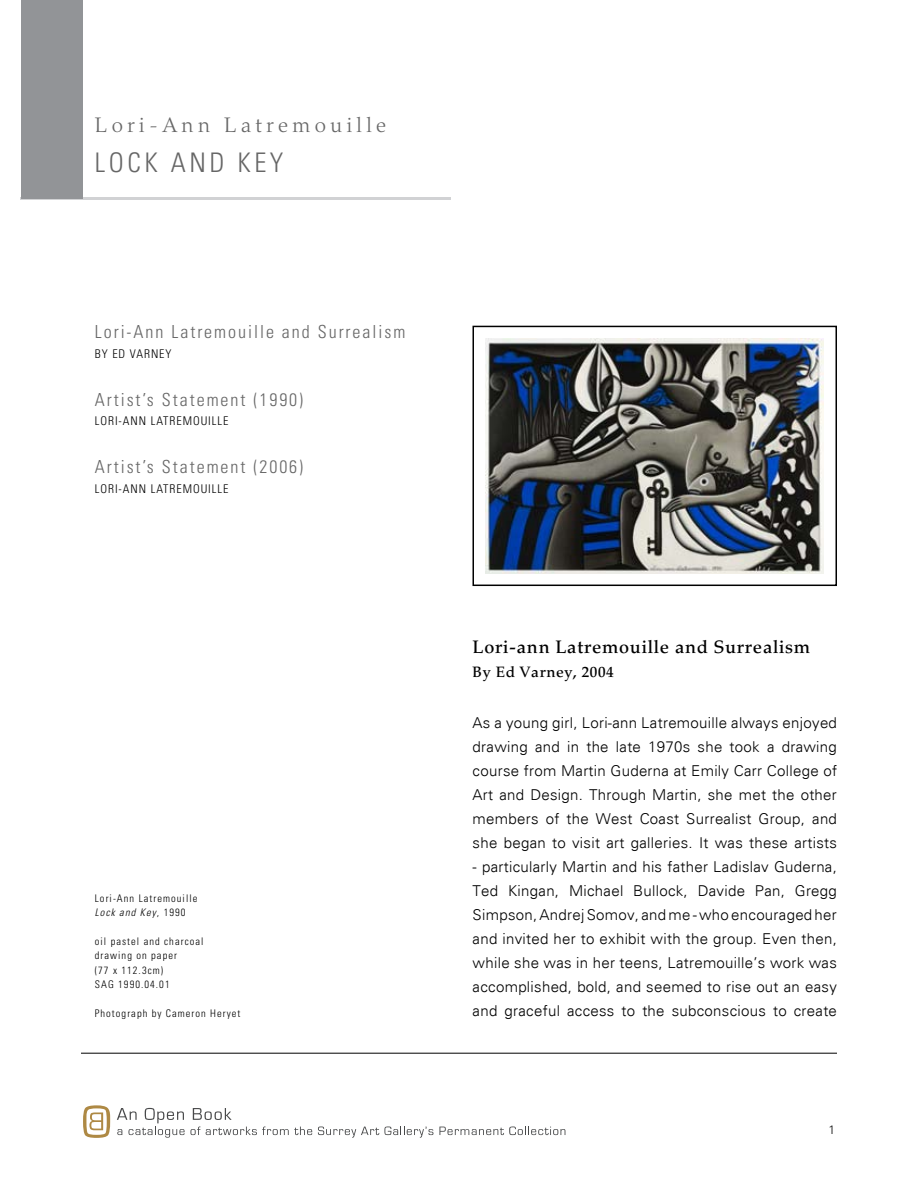
<style>
.page{position:relative;width:918px;height:1188px;background:#fff}
.page>*{position:absolute;margin:0;border:0;box-sizing:border-box;transform-origin:0 0}
.t1{font:300 condensed 27px "Univers";letter-spacing:.13em;color:#666}
.t2{font:300 21px "Palatino";letter-spacing:.21em;color:#666}
.t3{font:300 condensed 18px "Univers";letter-spacing:.11em;color:#666}
.t4{font:500 18px "Palatino";letter-spacing:.04em;color:#000}
.t5{font:300 15px/24px "Univers";letter-spacing:.02em;color:#000;text-align:justify}
.t6{font:500 15px "Palatino";letter-spacing:.04em;color:#000}
.t7{font:300 condensed 12px "Univers";letter-spacing:.08em;color:#000}
.t8{font:300 condensed 10.5px/14.4px "Univers";letter-spacing:.1em;color:#000}
.s1{font-style:italic}
</style>
<div class="page">
<img style="left:486px;top:339px;width:338px;height:234px">
<div style="left:472px;top:326px;width:365px;height:260px;border:2px solid #000"></div>
<svg style="left:117px;top:1108px;width:195px;height:30px"></svg>
<svg style="left:318px;top:1127px;width:115px;height:11px"></svg>
<svg style="left:439px;top:1127px;width:126px;height:8px"></svg>
<svg style="left:83px;top:1105px;width:27px;height:33px"></svg>
<hr style="left:81px;top:1053px;width:756px;height:1px;background:#000">
<hr style="left:21px;top:197px;width:430px;height:2px;background:#d1d2d4">
<div style="left:21px;top:0;width:62px;height:199px;background:#929497"></div>
<h2 class="t2" style="left:95px;top:112px;width:293px">Lori-Ann Latremouille</h2>
<h1 class="t1" style="left:95px;top:146px;width:190px">Lock and Key</h1>
<p class="t3" style="left:95px;top:321px;width:312px">Lori-Ann Latremouille and Surrealism</p>
<p class="t7" style="left:95px;top:346px;width:78px">BY Ed Varney</p>
<p class="t3" style="left:95px;top:389px;width:210px">Artist’s Statement (1990)</p>
<p class="t7" style="left:95px;top:414px;width:135px">Lori-Ann Latremouille</p>
<p class="t3" style="left:95px;top:456px;width:210px">Artist’s Statement (2006)</p>
<p class="t7" style="left:95px;top:481px;width:135px">Lori-Ann Latremouille</p>
<p class="t8" style="left:95px;top:891px;width:104px">Lori-Ann Latremouille<br><span class="s1">Lock and Key</span>, 1990</p>
<p class="t8" style="left:95px;top:934px;width:110px">oil pastel and charcoal drawing on paper<br>(77 x 112.3cm)<br>SAG 1990.04.01</p>
<p class="t8" style="left:95px;top:1006px;width:147px">Photograph by Cameron Heryet</p>
<p class="t4" style="left:473px;top:637px;width:339px">Lori-ann Latremouille and Surrealism</p>
<p class="t6" style="left:473px;top:663px;width:143px">By Ed Varney, 2004</p>
<p class="t5" style="left:473px;top:711px;width:366px">As a young girl, Lori-ann Latremouille always enjoyed drawing and in the late 1970s she took a drawing course from Martin Guderna at Emily Carr College of Art and Design. Through Martin, she met the other members of the West Coast Surrealist Group, and she began to visit art galleries. It was these artists</p>
<p class="t5" style="left:473px;top:855px;width:366px">- particularly Martin and his father Ladislav Guderna, Ted Kingan, Michael Bullock, Davide Pan, Gregg Simpson, Andrej Somov, and me - who encouraged her and invited her to exhibit with the group. Even then, while she was in her teens, Latremouille’s work was accomplished, bold, and seemed to rise out an easy and graceful access to the subconscious to create</p>
</div>
